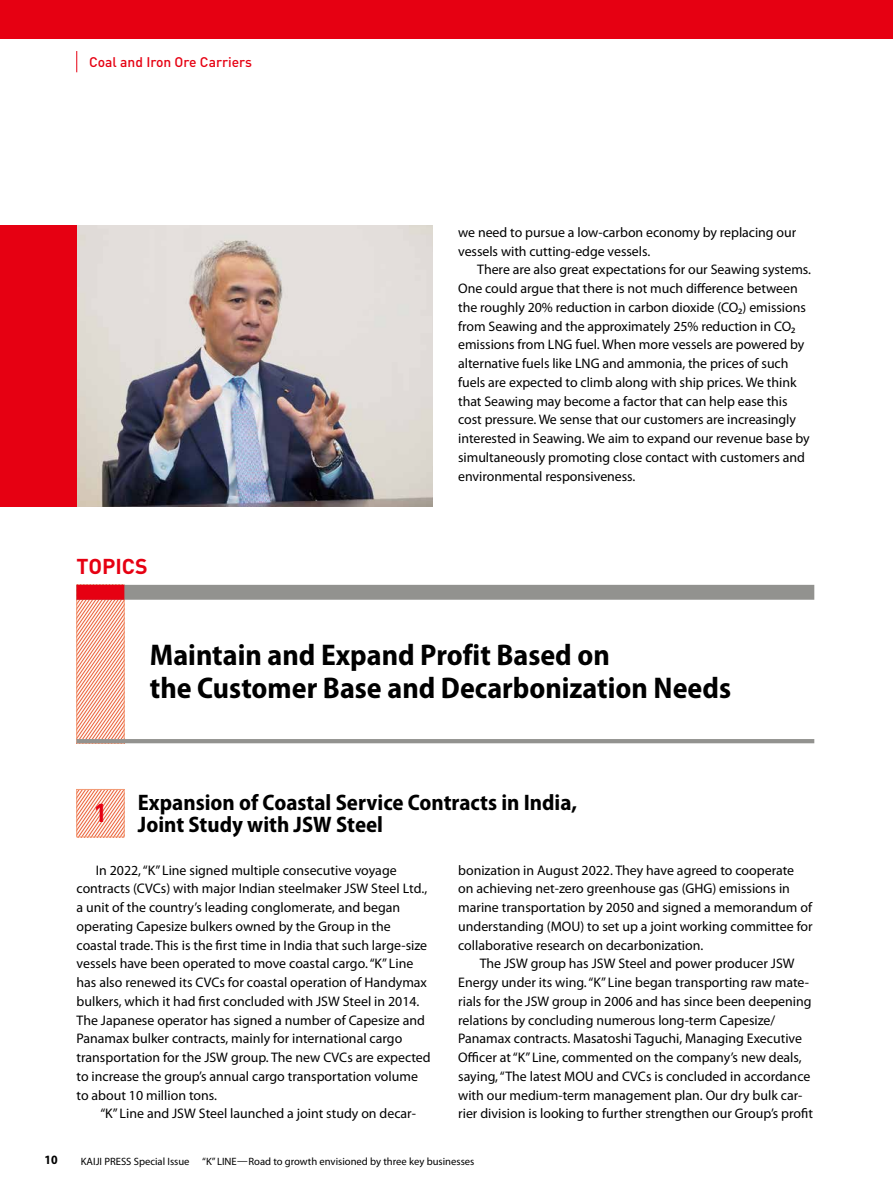
<style>
.page{position:relative;width:893px;height:1191px;background:#fff}
.page>*{position:absolute;margin:0;border:0;box-sizing:border-box;transform-origin:0 0}
.t1{font:700 semi-condensed 30px/33px "Myriad Pro";color:#000}
.t2{font:700 25.5px "DIN Pro";color:#e60012}
.t3{font:700 semi-condensed 22.5px/22.5px "Myriad Pro";color:#000}
.t4{font:700 21.3px "DIN Pro";color:#e60012}
.t5{font:13.8px/18.8px "Myriad Pro";color:#000}
.t6{font:500 13.8px "DIN Pro";color:#e60012}
.t7{font:700 semi-condensed 12.75px "Myriad Pro";color:#000}
.t8{font:10.65px "Myriad Pro";color:#000}
</style>
<div class="page">
<div style="left:0;top:0;width:893px;height:38px;background:#e60012"></div>
<svg style="left:76px;top:51px;width:1px;height:21px"></svg>
<svg style="left:79px;top:599px;width:46px;height:140px"></svg>
<div style="left:77px;top:585px;width:47px;height:158px;border:1px solid #f29b76"></div>
<div style="left:77px;top:585px;width:737px;height:14px;background:#92928f"></div>
<div style="left:77px;top:585px;width:47px;height:14px;background:#e60012"></div>
<hr style="left:77px;top:739px;width:737px;height:4px;background:#92928f">
<svg style="left:79px;top:791px;width:43px;height:44px"></svg>
<div style="left:77px;top:789px;width:47px;height:48px;border:1px solid #f29b76"></div>
<img style="left:77px;top:225px;width:356px;height:282px">
<div style="left:0;top:225px;width:77px;height:282px;background:#e60012"></div>
<p class="t6" style="left:89px;top:51px;width:164px">Coal and Iron Ore Carriers</p>
<h3 class="t4" style="left:77px;top:550px;width:73px">TOPICS</h3>
<p class="t5" style="left:458px;top:223px;width:340px">we need to pursue a low-carbon economy by replacing our vessels with cutting-edge vessels.</p>
<p class="t5" style="left:458px;top:261px;width:354px;text-indent:19px">There are also great expectations for our Seawing systems.<br>One could argue that there is not much difference between the roughly 20% reduction in carbon dioxide (CO₂) emissions from Seawing and the approximately 25% reduction in CO₂ emissions from LNG fuel. When more vessels are powered by alternative fuels like LNG and ammonia, the prices of such fuels are expected to climb along with ship prices. We think that Seawing may become a factor that can help ease this cost pressure. We sense that our customers are increasingly interested in Seawing. We aim to expand our revenue base by simultaneously promoting close contact with customers and environmental responsiveness.</p>
<h1 class="t1" style="left:150px;top:638px;width:583px">Maintain and Expand Profit Based on<br>the Customer Base and Decarbonization Needs</h1>
<h2 class="t2" style="left:94px;top:793px;width:15px">1</h2>
<h3 class="t3" style="left:138px;top:791px;width:441px">Expansion of Coastal Service Contracts in India,<br>Joint Study with JSW Steel</h3>
<p class="t5" style="left:77px;top:861px;width:356px;text-indent:19px">In 2022, “K” Line signed multiple consecutive voyage contracts (CVCs) with major Indian steelmaker JSW Steel Ltd., a unit of the country’s leading conglomerate, and began operating Capesize bulkers owned by the Group in the coastal trade. This is the first time in India that such large-size vessels have been operated to move coastal cargo. “K” Line has also renewed its CVCs for coastal operation of Handymax bulkers, which it had first concluded with JSW Steel in 2014.<br>The Japanese operator has signed a number of Capesize and Panamax bulker contracts, mainly for international cargo transportation for the JSW group. The new CVCs are expected to increase the group’s annual cargo transportation volume to about 10 million tons.</p>
<p class="t5" style="left:100px;top:1104px;width:317px">“K” Line and JSW Steel launched a joint study on decar-</p>
<p class="t5" style="left:458px;top:861px;width:356px">bonization in August 2022. They have agreed to cooperate on achieving net-zero greenhouse gas (GHG) emissions in marine transportation by 2050 and signed a memorandum of understanding (MOU) to set up a joint working committee for collaborative research on decarbonization.</p>
<p class="t5" style="left:458px;top:954px;width:356px;text-indent:22px">The JSW group has JSW Steel and power producer JSW Energy under its wing. “K” Line began transporting raw mate&shy;rials for the JSW group in 2006 and has since been deepening relations by concluding numerous long-term Capesize/ Panamax contracts. Masatoshi Taguchi, Managing Executive Officer at “K” Line, commented on the company’s new deals, saying, “The latest MOU and CVCs is concluded in accordance with our medium-term management plan. Our dry bulk car&shy;rier division is looking to further strengthen our Group’s profit</p>
<p class="t7" style="left:44px;top:1153px;width:15px">10</p>
<p class="t8" style="left:81px;top:1155px;width:395px">KAIJI PRESS Special Issue “K” LINE—Road to growth envisioned by three key businesses</p>
</div>
